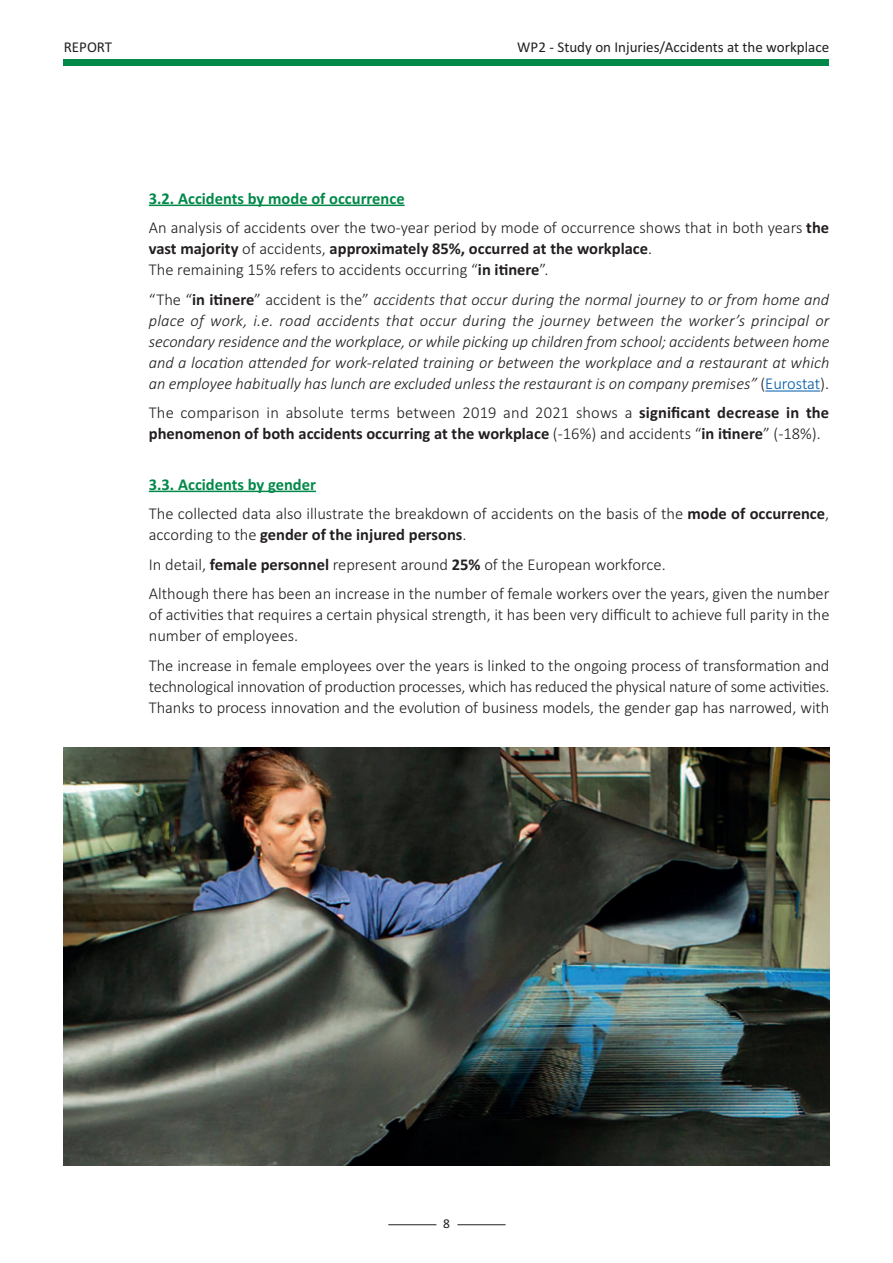
<style>
.page{position:relative;width:893px;height:1263px;background:#fff}
.page>*{position:absolute;margin:0;border:0;box-sizing:border-box;transform-origin:0 0}
.t1{font:300 16.5px/29.5px "Calibri";color:#231f20}
.t2{font:italic 300 16.5px/21px "Calibri";color:#231f20;text-align:justify}
.t3{font:700 16.5px/21px "Calibri";color:#231f20}
.t4{font:15px "Calibri";color:#231f20}
.t5{font:13.5px "Calibri";color:#231f20}
.s1{font-weight:700;color:#008949}
.s2{font-weight:700}
.s3{font-weight:300}
.s4{font-style:normal}
.s5{font-weight:700;font-style:normal}
.s6{font-style:normal;color:#015aaa}
</style>
<div class="page">
<hr style="left:388px;top:1224px;width:48px;height:1px;background:#231f20">
<hr style="left:457px;top:1224px;width:49px;height:1px;background:#231f20">
<div style="left:64px;top:59px;width:765px;height:6px;background:#008949"></div>
<hr style="left:149px;top:205px;width:256px;height:1px;background:#008949">
<hr style="left:765px;top:391px;width:55px;height:1px;background:#015aaa">
<hr style="left:149px;top:491px;width:167px;height:1px;background:#008949">
<img style="left:64px;top:748px;width:765px;height:417px">
<p class="t4" style="left:64px;top:38px;width:50px">REPORT</p>
<p class="t4" style="left:517px;top:38px;width:313px">WP2 ‐ Study on Injuries/Accidents at the workplace</p>
<p class="t1" style="left:149px;top:185px;width:682px"><span class="s1">3.2. Accidents by mode of occurrence<br></span>An analysis of accidents over the two-year period by mode of occurrence shows that in both years <span class="s2">the</span></p>
<p class="t3" style="left:149px;top:240px;width:505px">vast majority <span class="s3">of accidents,</span> approximately 85%, occurred at the workplace<span class="s3">.<br>The remaining 15% refers to accidents occurring “</span>in itinere<span class="s3">”.</span></p>
<p class="t2" style="left:149px;top:290px;width:682px"><span class="s4">“The “</span><span class="s5">in itinere</span><span class="s4">” accident is the”</span> accidents that occur during the normal journey to or from home and place of work, i.e. road accidents that occur during the journey between the worker’s principal or secondary residence and the workplace, or while picking up children from school; accidents between home and a location attended for work-related training or between the workplace and a restaurant at which an employee habitually has lunch are excluded unless the restaurant is on company premises” <span class="s4">(</span><span class="s6">Eurostat</span><span class="s4">).</span></p>
<p class="t3" style="left:149px;top:404px;width:682px"><span class="s3">The comparison in absolute terms between 2019 and 2021 shows a</span> significant decrease in the phenomenon of both accidents occurring at the workplace <span class="s3">(-16%) and accidents “</span>in itinere<span class="s3">” (-18%).</span></p>
<p class="t1" style="left:149px;top:471px;width:682px"><span class="s1">3.3. Accidents by gender<br></span>The collected data also illustrate the breakdown of accidents on the basis of the <span class="s2">mode of occurrence</span>,</p>
<p class="t1" style="left:149px;top:521px;width:682px">according to the <span class="s2">gender of the injured persons</span>.<br>In detail, <span class="s2">female personnel</span> represent around <span class="s2">25%</span> of the European workforce.<br>Although there has been an increase in the number of female workers over the years, given the number</p>
<p class="t1" style="left:149px;top:606px;width:682px;line-height:21px">of activities that requires a certain physical strength, it has been very difficult to achieve full parity in the number of employees.</p>
<p class="t1" style="left:149px;top:656px;width:682px;line-height:21px;text-align:justify">The increase in female employees over the years is linked to the ongoing process of transformation and technological innovation of production processes, which has reduced the physical nature of some activities.<br>Thanks to process innovation and the evolution of business models, the gender gap has narrowed, with</p>
<p class="t5" style="left:443px;top:1216px;width:8px">8</p>
</div>
